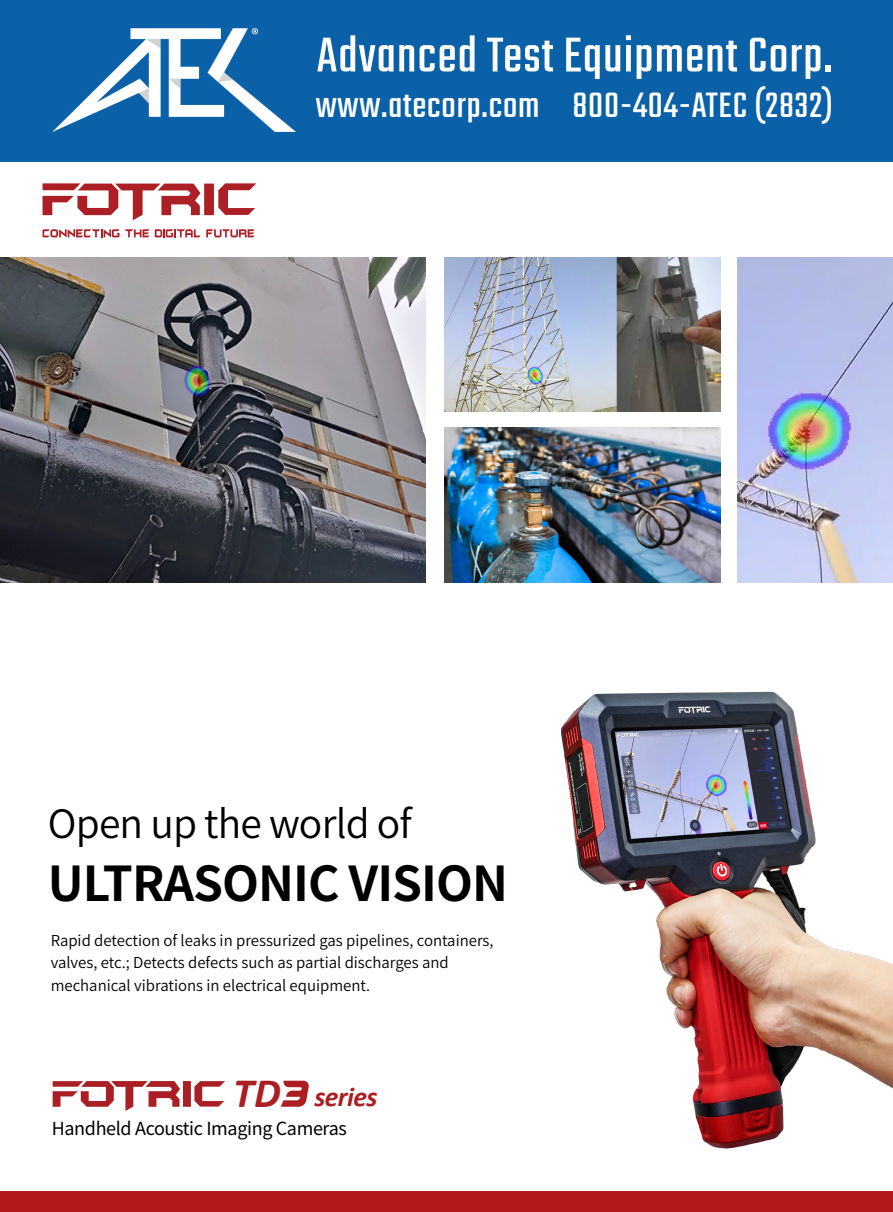
<style>
.page{position:relative;width:893px;height:1212px;background:#fff}
.page>*{position:absolute;margin:0;border:0;box-sizing:border-box;transform-origin:0 0}
.t1{font:54px "Teko";letter-spacing:.02em;color:#fff}
.t2{font:700 48px "Source Han Sans CN";letter-spacing:-.02em;color:#000}
.t3{font:39px "Teko";letter-spacing:.02em;color:#fff}
.t4{font:39px "Source Han Sans CN";letter-spacing:-.02em;color:#000}
.t5{font:italic 700 27.75px "Calibri";letter-spacing:-.02em;color:#aa1f24}
.t6{font:18px "Source Han Sans CN";letter-spacing:-.02em;color:#000}
.t7{font:15px/22.5px "Source Han Sans CN";color:#000}
.s1{font-size:42px}
</style>
<div class="page">
<div style="left:0;top:1191px;width:893px;height:21px;background:#b2191b"></div>
<img style="left:0;top:257px;width:425px;height:325px">
<img style="left:738px;top:257px;width:155px;height:325px">
<img style="left:444px;top:257px;width:277px;height:155px">
<img style="left:444px;top:428px;width:277px;height:154px">
<svg style="left:53px;top:1081px;width:172px;height:30px"></svg>
<img style="left:561px;top:691px;width:332px;height:458px">
<svg style="left:43px;top:183px;width:213px;height:37px"></svg>
<svg style="left:125px;top:229px;width:130px;height:8px"></svg>
<svg style="left:43px;top:229px;width:76px;height:8px"></svg>
<svg style="left:281px;top:1081px;width:28px;height:26px"></svg>
<div style="left:0;top:0;width:893px;height:162px;background:#0b61a8"></div>
<img style="left:53px;top:28px;width:242px;height:103px">
<h1 class="t1" style="left:317px;top:25px;width:517px">Advanced Test Equipment Corp.</h1>
<h3 class="t3" style="left:316px;top:83px;width:519px">www.atecorp.com 800-404-ATEC (2832)</h3>
<h3 class="t4" style="left:48px;top:802px;width:366px">Open up the world of</h3>
<h2 class="t2" style="left:48px;top:856px;width:462px">ULTRASONIC VISION</h2>
<p class="t7" style="left:51px;top:929px;width:444px">Rapid detection of leaks in pressurized gas pipelines, containers, valves, etc.; Detects defects such as partial discharges and mechanical vibrations in electrical equipment.</p>
<h3 class="t5" style="left:233px;top:1077px;width:146px"><span class="s1">TD</span> series</h3>
<p class="t6" style="left:52px;top:1118px;width:297px">Handheld Acoustic Imaging Cameras</p>
</div>
